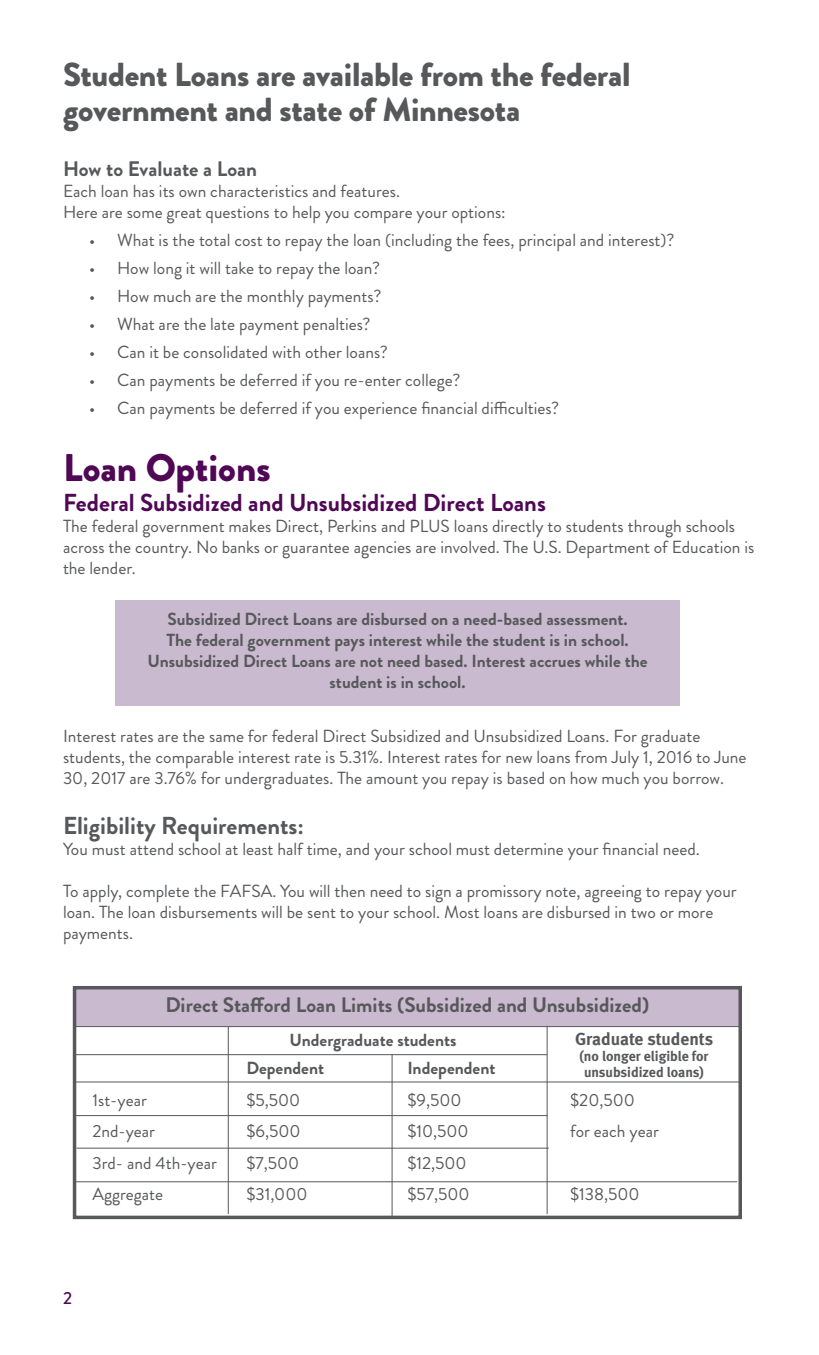
<style>
.page{position:relative;width:819px;height:1355px;background:#fff}
.page>*{position:absolute;margin:0;border:0;box-sizing:border-box;transform-origin:0 0}
.t1{font:900 38.5px "Brandon Grotesque";color:#500755}
.t2{font:900 33.25px/35px "Brandon Grotesque";letter-spacing:-.01em;color:#57585a}
.t3{font:700 24.5px "Brandon Grotesque";color:#500755}
.t4{font:700 24.5px "Brandon Grotesque";color:#57585a}
.t5{font:700 21px "Brandon Grotesque";color:#57585a}
.t6{font:17.5px/21px "Brandon Grotesque";color:#57585a}
.t7{font:700 17.5px/21px "Brandon Grotesque";color:#57585a;text-align:center}
.t8{font:700 17.5px "Meta";color:#57585a}
.h2{font:500 17.5px "Brandon Grotesque";color:#500755}
.t9{font:700 14px/15.8px "Meta";color:#57585a;text-align:center}
</style>
<div class="page">
<div style="left:116px;top:600px;width:564px;height:105px;background:#c9bacf"></div>
<div style="left:76px;top:986px;width:664px;height:40px;background:#c9bacf"></div>
<div style="left:73px;top:986px;width:669px;height:233px;border:4px solid #57585a"></div>
<hr style="left:74px;top:1026px;width:666px;height:1px;background:#57585a">
<hr style="left:75px;top:1054px;width:472px;height:1px;background:#57585a">
<hr style="left:75px;top:1081px;width:667px;height:1px;background:#57585a">
<hr style="left:547px;top:1026px;width:1px;height:188px;background:#57585a">
<hr style="left:392px;top:1054px;width:1px;height:163px;background:#57585a">
<hr style="left:228px;top:1026px;width:1px;height:188px;background:#57585a">
<hr style="left:76px;top:1115px;width:472px;height:1px;background:#57585a">
<hr style="left:77px;top:1147px;width:472px;height:1px;background:#57585a">
<hr style="left:75px;top:1181px;width:662px;height:1px;background:#57585a">
<p class="t2" style="left:63px;top:58px;width:569px">Student Loans are available from the federal government and state of Minnesota</p>
<p class="t5" style="left:63px;top:154px;width:196px">How to Evaluate a Loan</p>
<p class="t6" style="left:63px;top:181px;width:338px">Each loan has its own characteristics and features.</p>
<p class="t6" style="left:63px;top:202px;width:444px">Here are some great questions to help you compare your options:</p>
<p class="t6" style="left:89px;top:230px;width:587px">• What is the total cost to repay the loan (including the fees, principal and interest)?</p>
<p class="t6" style="left:89px;top:258px;width:293px">• How long it will take to repay the loan?</p>
<p class="t6" style="left:89px;top:286px;width:294px">• How much are the monthly payments?</p>
<p class="t6" style="left:89px;top:314px;width:283px">• What are the late payment penalties?</p>
<p class="t6" style="left:89px;top:342px;width:300px">• Can it be consolidated with other loans?</p>
<p class="t6" style="left:89px;top:370px;width:373px">• Can payments be deferred if you re-enter college?</p>
<p class="t6" style="left:89px;top:398px;width:472px">• Can payments be deferred if you experience financial difficulties?</p>
<p class="t1" style="left:63px;top:441px;width:209px">Loan Options</p>
<p class="t3" style="left:63px;top:485px;width:484px">Federal Subsidized and Unsubsidized Direct Loans</p>
<p class="t6" style="left:63px;top:515px;width:693px">The federal government makes Direct, Perkins and PLUS loans directly to students through schools across the country. No banks or guarantee agencies are involved. The U.S. Department of Education is the lender.</p>
<p class="t7" style="left:148px;top:608px;width:502px">Subsidized Direct Loans are disbursed on a need-based assessment.<br>The federal government pays interest while the student is in school.<br>Unsubsidized Direct Loans are not need based. Interest accrues while the student is in school.</p>
<p class="t6" style="left:63px;top:725px;width:685px">Interest rates are the same for federal Direct Subsidized and Unsubsidized Loans. For graduate students, the comparable interest rate is 5.31%. Interest rates for new loans from July 1, 2016 to June<br>30, 2017 are 3.76% for undergraduates. The amount you repay is based on how much you borrow.</p>
<p class="t4" style="left:63px;top:808px;width:243px">Eligibility Requirements:</p>
<p class="t6" style="left:63px;top:839px;width:638px">You must attend school at least half time, and your school must determine your financial need.</p>
<p class="t6" style="left:63px;top:881px;width:675px">To apply, complete the FAFSA. You will then need to sign a promissory note, agreeing to repay your loan. The loan disbursements will be sent to your school. Most loans are disbursed in two or more payments.</p>
<p class="t5" style="left:165px;top:990px;width:485px">Direct Stafford Loan Limits (Subsidized and Unsubsidized)</p>
<p class="t7" style="left:290px;top:1030px;width:168px">Undergraduate students</p>
<p class="t7" style="left:246px;top:1058px;width:79px">Dependent</p>
<p class="t7" style="left:407px;top:1058px;width:90px">Independent</p>
<p class="t8" style="left:575px;top:1029px;width:140px">Graduate students</p>
<p class="t9" style="left:580px;top:1048px;width:130px">(no longer eligible for unsubsidized loans)</p>
<p class="t6" style="left:92px;top:1089px;width:56px">1st-year</p>
<p class="t6" style="left:246px;top:1089px;width:55px">$5,500</p>
<p class="t6" style="left:407px;top:1089px;width:56px">$9,500</p>
<p class="t6" style="left:570px;top:1089px;width:66px">$20,500</p>
<p class="t6" style="left:92px;top:1121px;width:64px">2nd-year</p>
<p class="t6" style="left:246px;top:1121px;width:56px">$6,500</p>
<p class="t6" style="left:407px;top:1121px;width:63px">$10,500</p>
<p class="t6" style="left:570px;top:1121px;width:90px">for each year</p>
<p class="t6" style="left:92px;top:1152px;width:126px">3rd- and 4th-year</p>
<p class="t6" style="left:246px;top:1152px;width:54px">$7,500</p>
<p class="t6" style="left:407px;top:1152px;width:61px">$12,500</p>
<p class="t6" style="left:92px;top:1184px;width:72px">Aggregate</p>
<p class="t6" style="left:246px;top:1184px;width:63px">$31,000</p>
<p class="t6" style="left:407px;top:1184px;width:64px">$57,500</p>
<p class="t6" style="left:570px;top:1184px;width:71px">$138,500</p>
<p class="h2" style="left:63px;top:1286px;width:11px">2</p>
</div>
